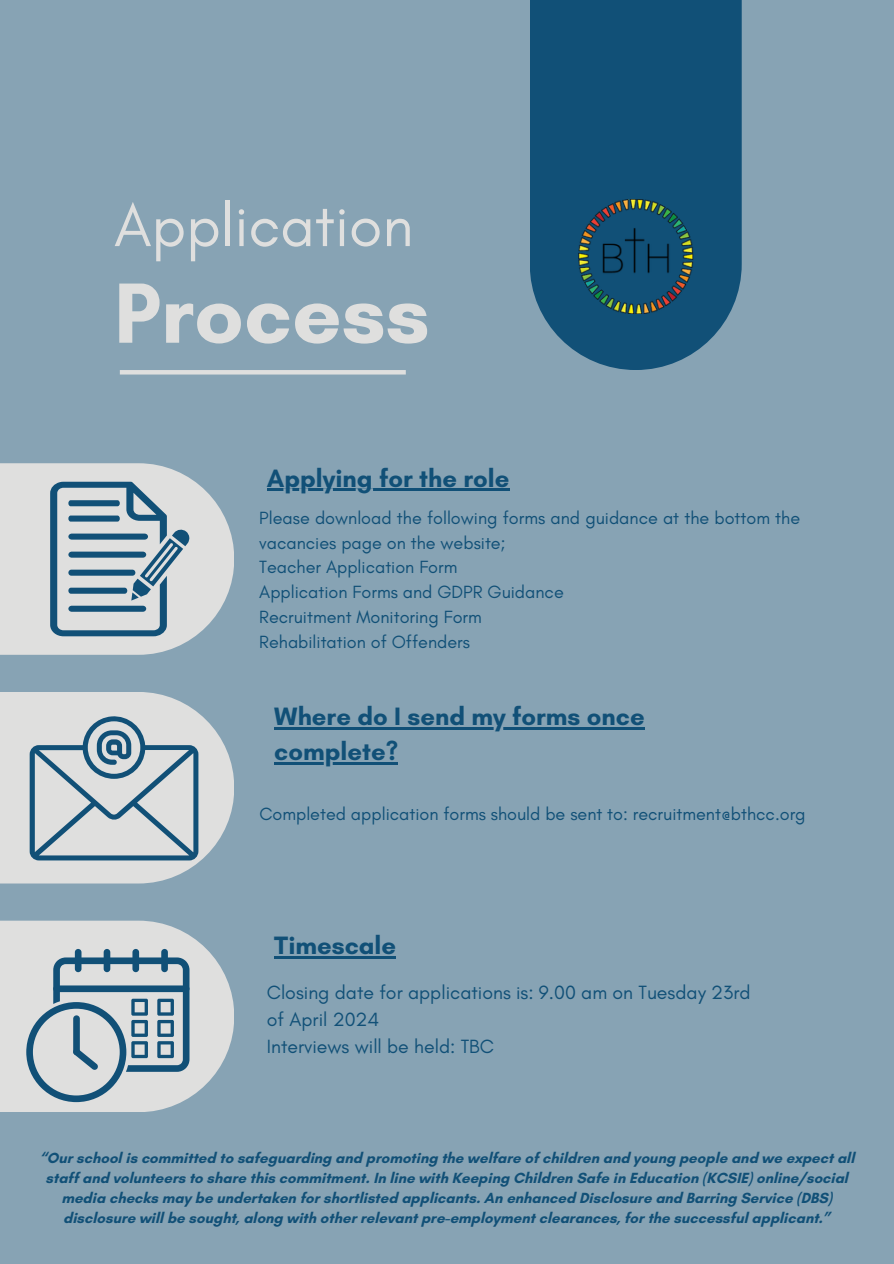
<style>
.page{position:relative;width:894px;height:1264px;background:#fff}
.page>*{position:absolute;margin:0;border:0;box-sizing:border-box;transform-origin:0 0}
.t1{font:700 87px "Glacial Indifference";color:#dfdfde}
.t2{font:60.9px "Glacial Indifference";color:#dfdfde}
.t3{font:700 25.65px "Glacial Indifference";color:#115077}
.t4{font:19.5px/27px "Glacial Indifference";color:#115077}
.t5{font:18px/24.8px "Glacial Indifference";color:#115077}
.t6{font:700 15px/20.2px "Glacial Indifference";color:#115077;text-align:center}
</style>
<div class="page">
<div style="left:0;top:0;width:893px;height:1263px;background:#87a3b4"></div>
<svg style="left:0;top:463px;width:234px;height:191px;fill:#dfdfde"></svg>
<svg style="left:0;top:692px;width:234px;height:191px;fill:#dfdfde"></svg>
<svg style="left:0;top:920px;width:234px;height:192px;fill:#dfdfde"></svg>
<svg style="left:530px;top:0;width:211px;height:370px;background:#19557b"></svg>
<hr style="left:120px;top:370px;width:285px;height:4px;background:#dfdfde">
<img style="left:578px;top:200px;width:115px;height:113px">
<svg style="left:50px;top:482px;width:139px;height:154px;background:#a6b7c1"></svg>
<div style="left:68px;top:551px;width:78px;height:6px;background:#115077;border-radius:3px"></div>
<div style="left:68px;top:569px;width:67px;height:6px;background:#115077;border-radius:3px"></div>
<div style="left:68px;top:587px;width:59px;height:6px;background:#115077;border-radius:3px"></div>
<div style="left:68px;top:605px;width:78px;height:6px;background:#115077;border-radius:3px"></div>
<svg style="left:30px;top:715px;width:168px;height:145px;background:#b3c0c7"></svg>
<div style="left:75px;top:948px;width:6px;height:24px;background:#115077;border-radius:3px"></div>
<div style="left:104px;top:948px;width:6px;height:24px;background:#115077;border-radius:3px"></div>
<div style="left:132px;top:948px;width:7px;height:24px;background:#115077;border-radius:3px"></div>
<div style="left:161px;top:948px;width:7px;height:24px;background:#115077;border-radius:3px"></div>
<svg style="left:26px;top:957px;width:163px;height:144px;background:#a5b7c1"></svg>
<hr style="left:267px;top:489px;width:242px;height:2px;background:#115077">
<hr style="left:274px;top:727px;width:370px;height:2px;background:#115077">
<hr style="left:274px;top:762px;width:124px;height:2px;background:#115077">
<hr style="left:274px;top:956px;width:122px;height:2px;background:#115077">
<p class="t2" style="left:114px;top:188px;width:301px">Application</p>
<h2 class="t1" style="left:114px;top:260px;width:317px">Process</h2>
<p class="t3" style="left:267px;top:462px;width:244px">Applying for the role</p>
<h3 class="t5" style="left:259px;top:505px;width:542px">Please download the following forms and guidance at the bottom the vacancies page on the website;<br>Teacher Application Form<br>Application Forms and GDPR Guidance<br>Recruitment Monitoring Form<br>Rehabilitation of Offenders</h3>
<h3 class="t3" style="left:274px;top:700px;width:372px">Where do I send my forms once</h3>
<h4 class="t3" style="left:274px;top:735px;width:125px">complete?</h4>
<p class="t5" style="left:259px;top:801px;width:547px">Completed application forms should be sent to: recruitment@bthcc.org</p>
<p class="t3" style="left:274px;top:929px;width:123px">Timescale</p>
<h4 class="t4" style="left:267px;top:978px;width:485px">Closing date for applications is: 9.00 am on Tuesday 23rd of April 2024<br>Interviews will be held: TBC</h4>
<h3 class="t6" style="left:39px;top:1147px;width:816px">“Our school is committed to safeguarding and promoting the welfare of children and young people and we expect all staff and volunteers to share this commitment. In line with Keeping Children Safe in Education (KCSIE) online/social media checks may be undertaken for shortlisted applicants. An enhanced Disclosure and Barring Service (DBS) disclosure will be sought, along with other relevant pre-employment clearances, for the successful applicant.”</h3>
</div>
